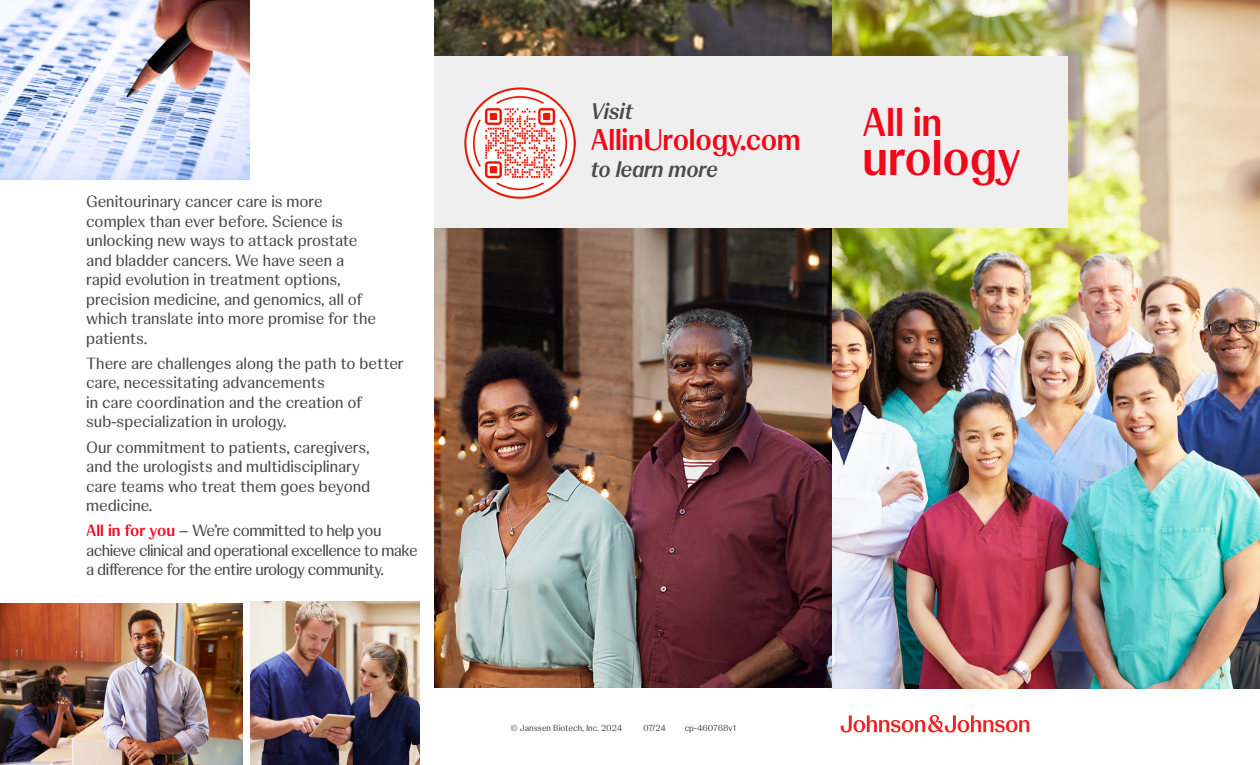
<style>
.page{position:relative;width:1260px;height:765px;background:#fff}
.page>*{position:absolute;margin:0;border:0;box-sizing:border-box;transform-origin:0 0}
.t1{font:700 50px "Johnson Display";letter-spacing:-.01em;color:#f30618}
.t2{font:700 40px "Johnson Display";color:#f30618}
.t3{font:700 30px "Johnson Display";letter-spacing:-.01em;color:#f30618}
.t4{font:italic 700 22.5px "Johnson Display";letter-spacing:-.01em;color:#494a4b}
.t5{font:16.25px/19.5px "Johnson Display";color:#494a4b}
.t6{font:16.25px/19.5px "Johnson Display";letter-spacing:-.03em;color:#494a4b}
.t7{font:8.75px "Johnson Display";color:#494a4b}
.s1{font-weight:700;color:#f30618}
</style>
<div class="page">
<img style="left:434px;top:0;width:826px;height:688px">
<svg style="left:841px;top:715px;width:188px;height:18px"></svg>
<div style="left:434px;top:56px;width:633px;height:172px;background:#efefef"></div>
<img style="left:465px;top:87px;width:111px;height:111px">
<img style="left:0;top:0;width:250px;height:180px">
<img style="left:0;top:603px;width:242px;height:162px">
<img style="left:251px;top:602px;width:168px;height:163px">
<p class="t5" style="left:86px;top:191px;width:291px">Genitourinary cancer care is more complex than ever before. Science is unlocking new ways to attack prostate and bladder cancers. We have seen a rapid evolution in treatment options, precision medicine, and genomics, all of which translate into more promise for the patients.</p>
<p class="t5" style="left:86px;top:353px;width:319px">There are challenges along the path to better care, necessitating advancements<br>in care coordination and the creation of sub-specialization in urology.</p>
<p class="t5" style="left:86px;top:436px;width:286px">Our commitment to patients, caregivers, and the urologists and multidisciplinary care teams who treat them goes beyond medicine.</p>
<p class="t6" style="left:86px;top:520px;width:333px"><span class="s1">All in for you</span> – We’re committed to help you achieve clinical and operational excellence to make a difference for the entire urology community.</p>
<p class="t4" style="left:590px;top:94px;width:44px">Visit</p>
<p class="t3" style="left:590px;top:117px;width:212px">AllinUrology.com</p>
<p class="t4" style="left:590px;top:152px;width:129px">to learn more</p>
<p class="t2" style="left:862px;top:91px;width:82px">All in</p>
<p class="t1" style="left:862px;top:119px;width:161px">urology</p>
<p class="t7" style="left:511px;top:721px;width:113px">© Janssen Biotech, Inc. 2024</p>
<p class="t7" style="left:643px;top:721px;width:24px">07/24</p>
<p class="t7" style="left:685px;top:721px;width:53px">cp-460768v1</p>
</div>
